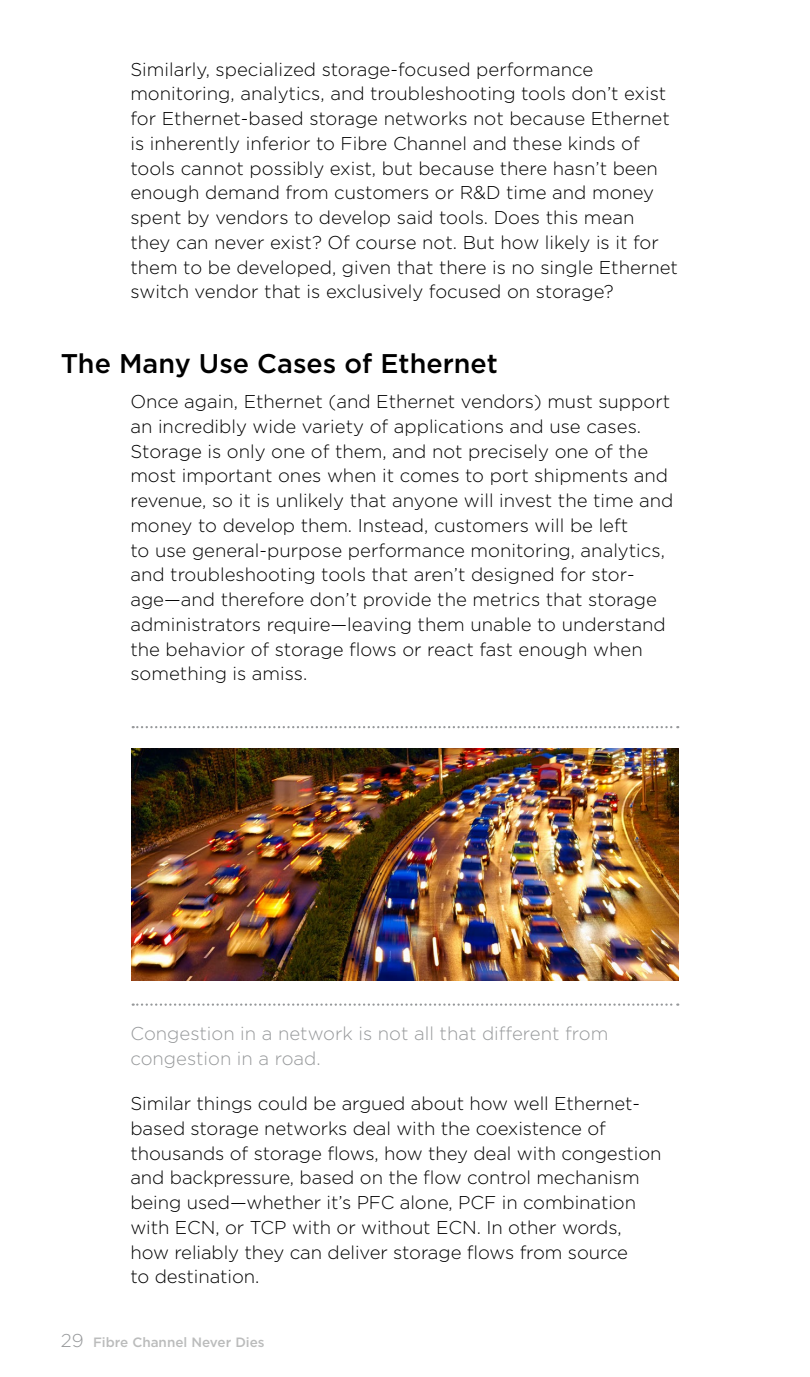
<style>
.page{position:relative;width:810px;height:1377px;background:#fff}
.page>*{position:absolute;margin:0;border:0;box-sizing:border-box;transform-origin:0 0}
.t1{font:500 27px "Gotham";color:#000}
.t2{font:300 18.45px/24.8px "Gotham";color:#000}
.t3{font:300 18.45px/24.8px "Gotham";color:#97999b}
.t4{font:500 13.5px "Gotham";color:#bbbcbc}
.s1{font-weight:300;font-size:18.45px;color:#97999b}
</style>
<div class="page">
<img style="left:132px;top:749px;width:546px;height:232px">
<svg style="left:133px;top:1004px;width:545px;height:2px"></svg>
<svg style="left:133px;top:726px;width:545px;height:2px"></svg>
<p class="t2" style="left:130px;top:56px;width:549px">Similarly, specialized storage-focused performance monitoring, analytics, and troubleshooting tools don’t exist for Ethernet-based storage networks not because Ethernet is inherently inferior to Fibre Channel and these kinds of tools cannot possibly exist, but because there hasn’t been enough demand from customers or R&amp;D time and money spent by vendors to develop said tools. Does this mean they can never exist? Of course not. But how likely is it for them to be developed, given that there is no single Ethernet switch vendor that is exclusively focused on storage?</p>
<h1 class="t1" style="left:61px;top:346px;width:439px">The Many Use Cases of Ethernet</h1>
<p class="t2" style="left:130px;top:389px;width:545px">Once again, Ethernet (and Ethernet vendors) must support an incredibly wide variety of applications and use cases.<br>Storage is only one of them, and not precisely one of the most important ones when it comes to port shipments and revenue, so it is unlikely that anyone will invest the time and money to develop them. Instead, customers will be left<br>to use general-purpose performance monitoring, analytics, and troubleshooting tools that aren’t designed for stor&shy;age—and therefore don’t provide the metrics that storage administrators require—leaving them unable to understand the behavior of storage flows or react fast enough when something is amiss.</p>
<p class="t3" style="left:130px;top:1021px;width:479px">Congestion in a network is not all that different from congestion in a road.</p>
<p class="t2" style="left:130px;top:1091px;width:533px">Similar things could be argued about how well Ethernet&shy;based storage networks deal with the coexistence of thousands of storage flows, how they deal with congestion and backpressure, based on the flow control mechanism being used—whether it’s PFC alone, PCF in combination with ECN, or TCP with or without ECN. In other words, how reliably they can deliver storage flows from source<br>to destination.</p>
<p class="t4" style="left:61px;top:1333px;width:205px"><span class="s1">29</span> Fibre Channel Never Dies</p>
</div>
